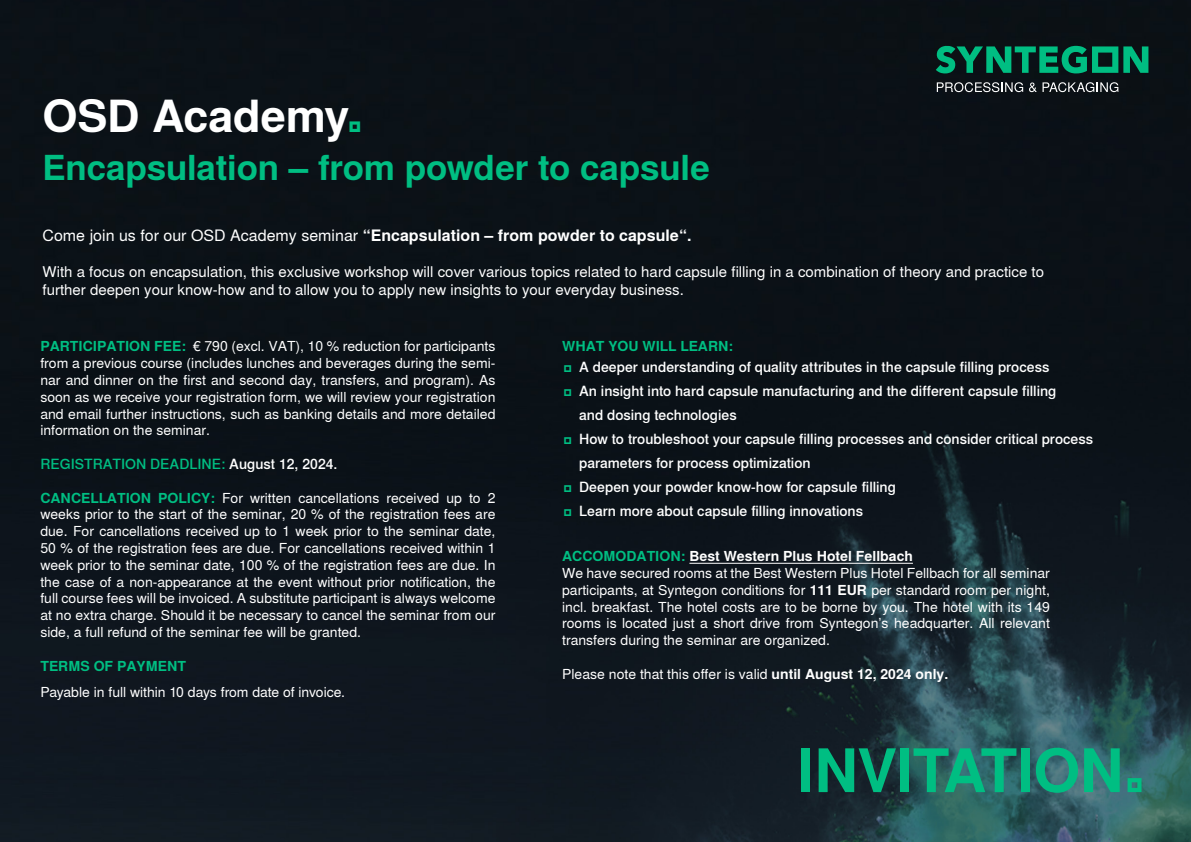
<style>
.page{position:relative;width:1191px;height:842px;background:#fff}
.page>*{position:absolute;margin:0;border:0;box-sizing:border-box;transform-origin:0 0}
._01_Headline_70_77_Flash_Green{font:700 60px "Syntegon";letter-spacing:-.02em;color:#00be82}
._01_Headline_70_77_Flash_Green-2{font:700 45px "Syntegon";letter-spacing:-.01em;color:#fff}
._01_Headline_70_77_Flash_Green-3{font:700 35px "Syntegon";letter-spacing:-.005em;color:#00be82}
.t1{font:700 16px "Syntegon";color:#fff}
.t2{font:15px/18px "Syntegon";color:#fff}
._03_Syntegon_List_8pt_White{font:14px/16.8px "Syntegon";color:#fff;text-align:justify}
._03_Syntegon_List_8pt_White-2{font:500 14px "Syntegon";letter-spacing:-.005em;color:#fff}
.t3{font:700 14px "Syntegon";color:#fff}
.t4{font:500 14px "Syntegon";color:#00be82}
.t5{font:700 14px "Syntegon";color:#00be82}
.s1{color:#00be82}
.s2{font-weight:400}
.s3{font-weight:700;color:#00be82}
.s4{color:#fff}
.s5{font-weight:700}
</style>
<div class="page">
<img style="left:1px;top:0;width:1190px;height:842px">
<svg style="left:935px;top:46px;width:213px;height:27px"></svg>
<svg style="left:936px;top:82px;width:87px;height:10px"></svg>
<svg style="left:1029px;top:83px;width:7px;height:9px"></svg>
<svg style="left:1042px;top:82px;width:76px;height:10px"></svg>
<hr style="left:689px;top:563px;width:224px;height:1px;background:#fff">
<svg style="left:564px;top:365px;width:7px;height:7px"></svg>
<svg style="left:564px;top:389px;width:7px;height:7px"></svg>
<svg style="left:564px;top:437px;width:7px;height:7px"></svg>
<svg style="left:564px;top:485px;width:7px;height:7px"></svg>
<svg style="left:564px;top:509px;width:7px;height:7px"></svg>
<p class="_01_Headline_70_77_Flash_Green-2" style="left:43px;top:83px;width:322px">OSD Academy<span class="s1">.</span></p>
<p class="_01_Headline_70_77_Flash_Green-3" style="left:43px;top:142px;width:669px">Encapsulation – from powder to capsule</p>
<p class="t1" style="left:43px;top:223px;width:650px"><span class="s2">Come join us for our OSD Academy seminar</span> “Encapsulation – from powder to capsule“.</p>
<p class="t2" style="left:43px;top:262px;width:1003px">With a focus on encapsulation, this exclusive workshop will cover various topics related to hard capsule filling in a combination of theory and practice to further deepen your know-how and to allow you to apply new insights to your everyday business.</p>
<p class="_03_Syntegon_List_8pt_White" style="left:40px;top:337px;width:456px"><span class="s3">PARTICIPATION FEE:</span> € 790 (excl. VAT), 10 % reduction for participants from a previous course (includes lunches and beverages during the semi&shy;nar and dinner on the first and second day, transfers, and program). As soon as we receive your registration form, we will review your registration and email further instructions, such as banking details and more detailed information on the seminar.</p>
<p class="t4" style="left:40px;top:454px;width:298px">REGISTRATION DEADLINE: <span class="s4">August 12, 2024.</span></p>
<p class="_03_Syntegon_List_8pt_White" style="left:40px;top:489px;width:456px"><span class="s3">CANCELLATION POLICY:</span> For written cancellations received up to 2 weeks prior to the start of the seminar, 20 % of the registration fees are due. For cancellations received up to 1 week prior to the seminar date, 50 % of the registration fees are due. For cancellations received within 1 week prior to the seminar date, 100 % of the registration fees are due. In the case of a non-appearance at the event without prior notification, the full course fees will be invoiced. A substitute participant is always welcome at no extra charge. Should it be necessary to cancel the seminar from our side, a full refund of the seminar fee will be granted.</p>
<p class="t5" style="left:40px;top:655px;width:147px">TERMS OF PAYMENT</p>
<p class="_03_Syntegon_List_8pt_White" style="left:40px;top:683px;width:306px">Payable in full within 10 days from date of invoice.</p>
<p class="t5" style="left:562px;top:336px;width:172px">WHAT YOU WILL LEARN:</p>
<p class="_03_Syntegon_List_8pt_White-2" style="left:579px;top:357px;width:472px">A deeper understanding of quality attributes in the capsule filling process</p>
<p class="_03_Syntegon_List_8pt_White-2" style="left:579px;top:381px;width:479px">An insight into hard capsule manufacturing and the different capsule filling</p>
<p class="_03_Syntegon_List_8pt_White-2" style="left:579px;top:405px;width:159px">and dosing technologies</p>
<p class="_03_Syntegon_List_8pt_White-2" style="left:579px;top:429px;width:515px">How to troubleshoot your capsule filling processes and consider critical process</p>
<p class="_03_Syntegon_List_8pt_White-2" style="left:579px;top:453px;width:233px">parameters for process optimization</p>
<p class="_03_Syntegon_List_8pt_White-2" style="left:579px;top:477px;width:318px">Deepen your powder know-how for capsule filling</p>
<p class="_03_Syntegon_List_8pt_White-2" style="left:579px;top:501px;width:285px">Learn more about capsule filling innovations</p>
<p class="t3" style="left:562px;top:546px;width:352px"><span class="s1">ACCOMODATION:</span> Best Western Plus Hotel Fellbach</p>
<p class="_03_Syntegon_List_8pt_White" style="left:562px;top:564px;width:489px">We have secured rooms at the Best Western Plus Hotel Fellbach for all seminar participants, at Syntegon conditions for <span class="s5">111 EUR</span> per standard room per night, incl. breakfast. The hotel costs are to be borne by you. The hotel with its 149 rooms is located just a short drive from Syntegon’s headquarter. All relevant transfers during the seminar are organized.</p>
<p class="_03_Syntegon_List_8pt_White" style="left:562px;top:665px;width:387px">Please note that this offer is valid <span class="s5">until August 12, 2024 only.</span></p>
<p class="_01_Headline_70_77_Flash_Green" style="left:797px;top:727px;width:350px">INVITATION.</p>
</div>
